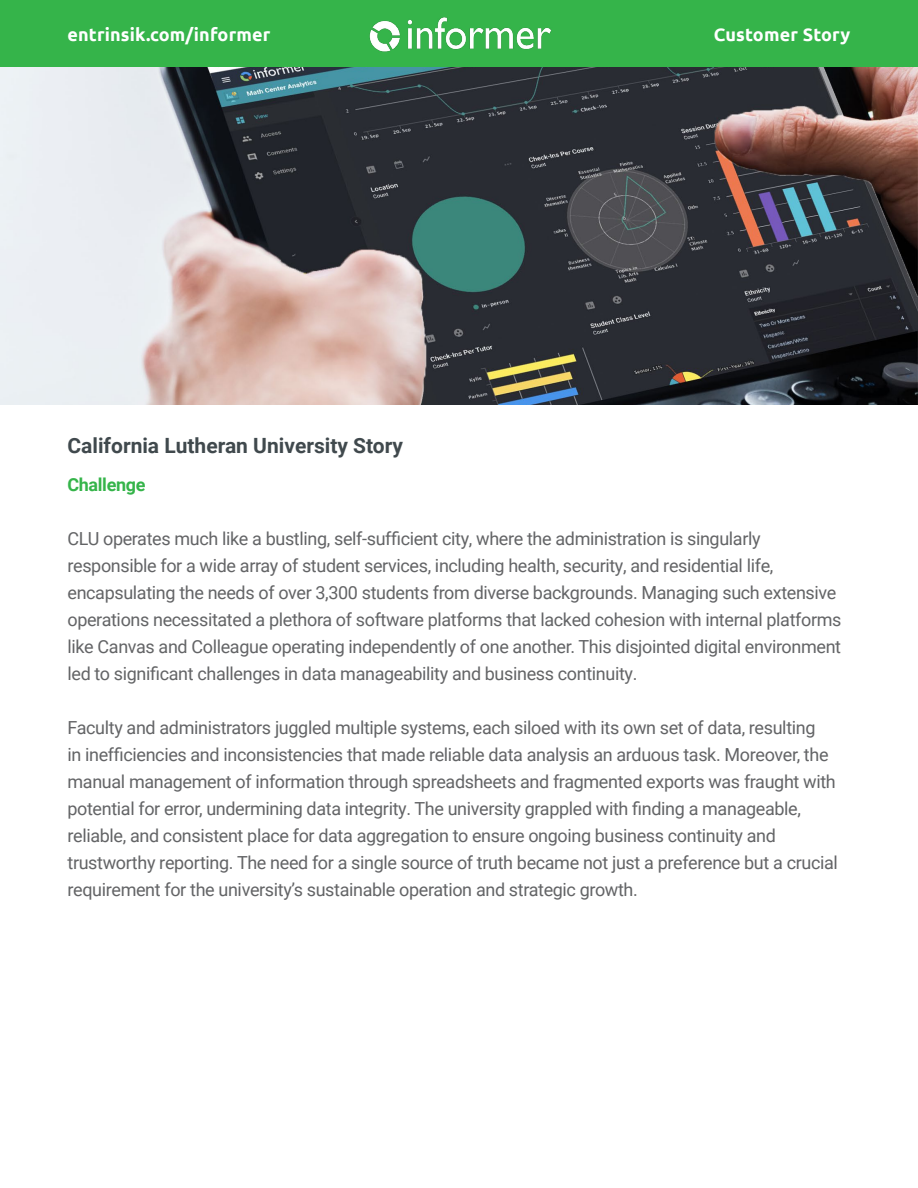
<style>
.page{position:relative;width:918px;height:1188px;background:#fff}
.page>*{position:absolute;margin:0;border:0;box-sizing:border-box;transform-origin:0 0}
.t1{font:700 21px "Roboto";color:#40494d}
.t2{font:18px/27px "Roboto";letter-spacing:-.02em;color:#636466}
.t3{font:700 18px "Ubuntu";letter-spacing:.01em;color:#fff}
.t4{font:700 18px "Roboto";letter-spacing:-.02em;color:#35b44a}
</style>
<div class="page">
<div style="left:0;top:0;width:918px;height:68px;background:#35b44a"></div>
<img style="left:369px;top:17px;width:183px;height:35px">
<img style="left:0;top:68px;width:918px;height:336px">
<p class="t3" style="left:68px;top:24px;width:204px">entrinsik.com/informer</p>
<p class="t3" style="left:714px;top:24px;width:138px">Customer Story</p>
<p class="t1" style="left:68px;top:431px;width:337px">California Lutheran University Story</p>
<p class="t4" style="left:68px;top:472px;width:79px">Challenge</p>
<p class="t2" style="left:68px;top:525px;width:775px">CLU operates much like a bustling, self-sufficient city, where the administration is singularly responsible for a wide array of student services, including health, security, and residential life, encapsulating the needs of over 3,300 students from diverse backgrounds. Managing such extensive operations necessitated a plethora of software platforms that lacked cohesion with internal platforms like Canvas and Colleague operating independently of one another. This disjointed digital environment led to significant challenges in data manageability and business continuity.</p>
<p class="t2" style="left:68px;top:714px;width:772px">Faculty and administrators juggled multiple systems, each siloed with its own set of data, resulting<br>in inefficiencies and inconsistencies that made reliable data analysis an arduous task. Moreover, the manual management of information through spreadsheets and fragmented exports was fraught with potential for error, undermining data integrity. The university grappled with finding a manageable, reliable, and consistent place for data aggregation to ensure ongoing business continuity and trustworthy reporting. The need for a single source of truth became not just a preference but a crucial requirement for the university’s sustainable operation and strategic growth.</p>
</div>
